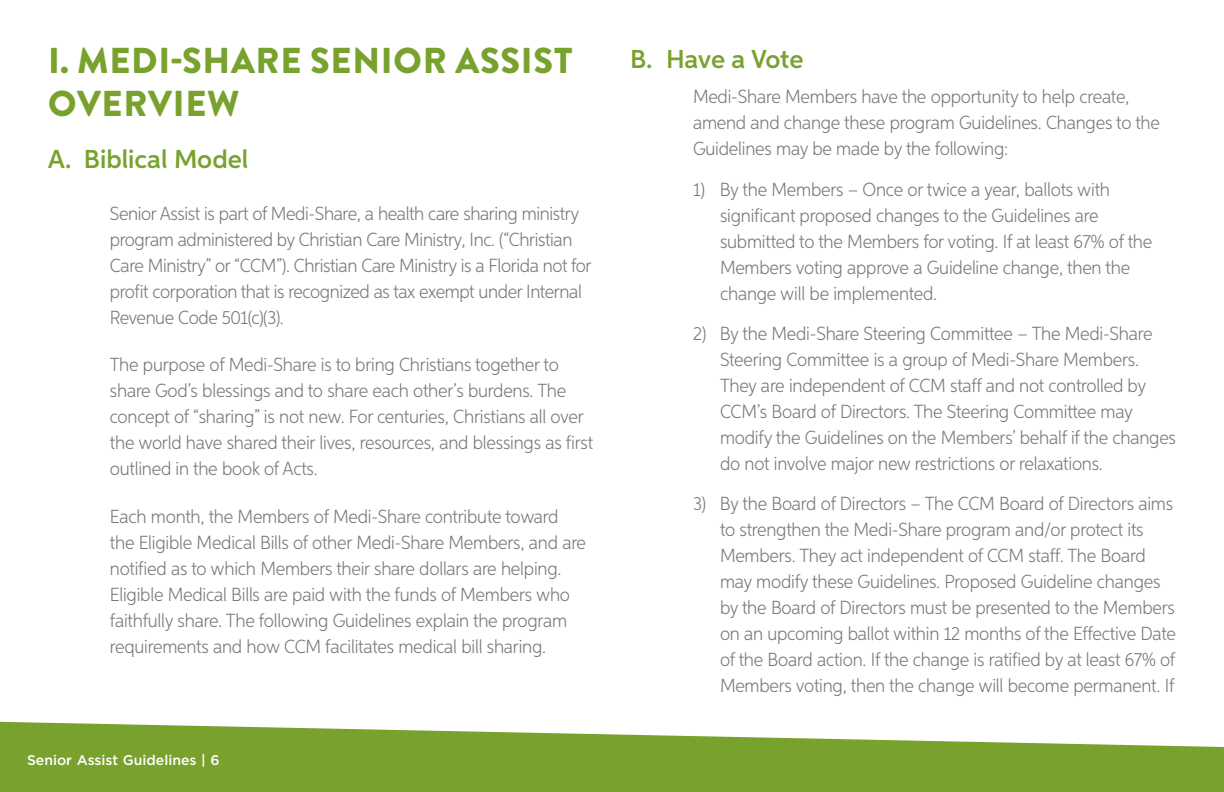
<style>
.page{position:relative;width:1224px;height:792px;background:#fff}
.page>*{position:absolute;margin:0;border:0;box-sizing:border-box;transform-origin:0 0}
.t1{font:900 36px/43.2px "Brandon Grotesque";letter-spacing:.02em;color:#78a22d}
.A__Subhead{font:600 26px "Aspira";color:#78a22d}
._1__List{font:300 19px/26px "Aspira Nar";letter-spacing:-.01em;color:#76787b}
.A__Subhead-2{font:300 19px/26px "Aspira Nar";letter-spacing:-.01em;color:#76787b}
.Text{font:300 19px/26px "Aspira Nar";letter-spacing:-.01em;color:#76787b}
.t2{font:500 14px "Gotham";color:#fff}
</style>
<div class="page">
<svg style="left:0;top:722px;width:1224px;height:70px;fill:#78a22d"></svg>
<p class="t1" style="left:48px;top:40px;width:526px">I. MEDI-SHARE SENIOR ASSIST<br>OVERVIEW</p>
<p class="A__Subhead" style="left:48px;top:143px;width:202px">A. Biblical Model</p>
<p class="A__Subhead-2" style="left:110px;top:200px;width:483px">Senior Assist is part of Medi-Share, a health care sharing ministry program administered by Christian Care Ministry, Inc. (“Christian Care Ministry” or “CCM”). Christian Care Ministry is a Florida not for profit corporation that is recognized as tax exempt under Internal Revenue Code 501(c)(3).</p>
<p class="A__Subhead-2" style="left:110px;top:351px;width:485px">The purpose of Medi-Share is to bring Christians together to share God’s blessings and to share each other’s burdens. The concept of “sharing” is not new. For centuries, Christians all over the world have shared their lives, resources, and blessings as first outlined in the book of Acts.</p>
<p class="A__Subhead-2" style="left:110px;top:503px;width:478px">Each month, the Members of Medi-Share contribute toward the Eligible Medical Bills of other Medi-Share Members, and are notified as to which Members their share dollars are helping.<br>Eligible Medical Bills are paid with the funds of Members who faithfully share. The following Guidelines explain the program requirements and how CCM facilitates medical bill sharing.</p>
<p class="t2" style="left:27px;top:751px;width:194px">Senior Assist Guidelines | 6</p>
<p class="A__Subhead" style="left:630px;top:43px;width:175px">B. Have a Vote</p>
<p class="Text" style="left:693px;top:83px;width:469px">Medi-Share Members have the opportunity to help create, amend and change these program Guidelines. Changes to the<br>Guidelines may be made by the following:</p>
<p class="_1__List" style="left:720px;top:176px;width:434px;text-indent:-27px">1) By the Members – Once or twice a year, ballots with significant proposed changes to the Guidelines are submitted to the Members for voting. If at least 67% of the Members voting approve a Guideline change, then the change will be implemented.</p>
<p class="_1__List" style="left:720px;top:320px;width:458px;text-indent:-27px">2) By the Medi-Share Steering Committee – The Medi-Share Steering Committee is a group of Medi-Share Members.<br>They are independent of CCM staff and not controlled by CCM’s Board of Directors. The Steering Committee may modify the Guidelines on the Members’ behalf if the changes do not involve major new restrictions or relaxations.</p>
<p class="_1__List" style="left:720px;top:490px;width:457px;text-indent:-27px">3) By the Board of Directors – The CCM Board of Directors aims to strengthen the Medi-Share program and/or protect its Members. They act independent of CCM staff. The Board may modify these Guidelines. Proposed Guideline changes by the Board of Directors must be presented to the Members on an upcoming ballot within 12 months of the Effective Date of the Board action. If the change is ratified by at least 67% of Members voting, then the change will become permanent. If</p>
</div>
